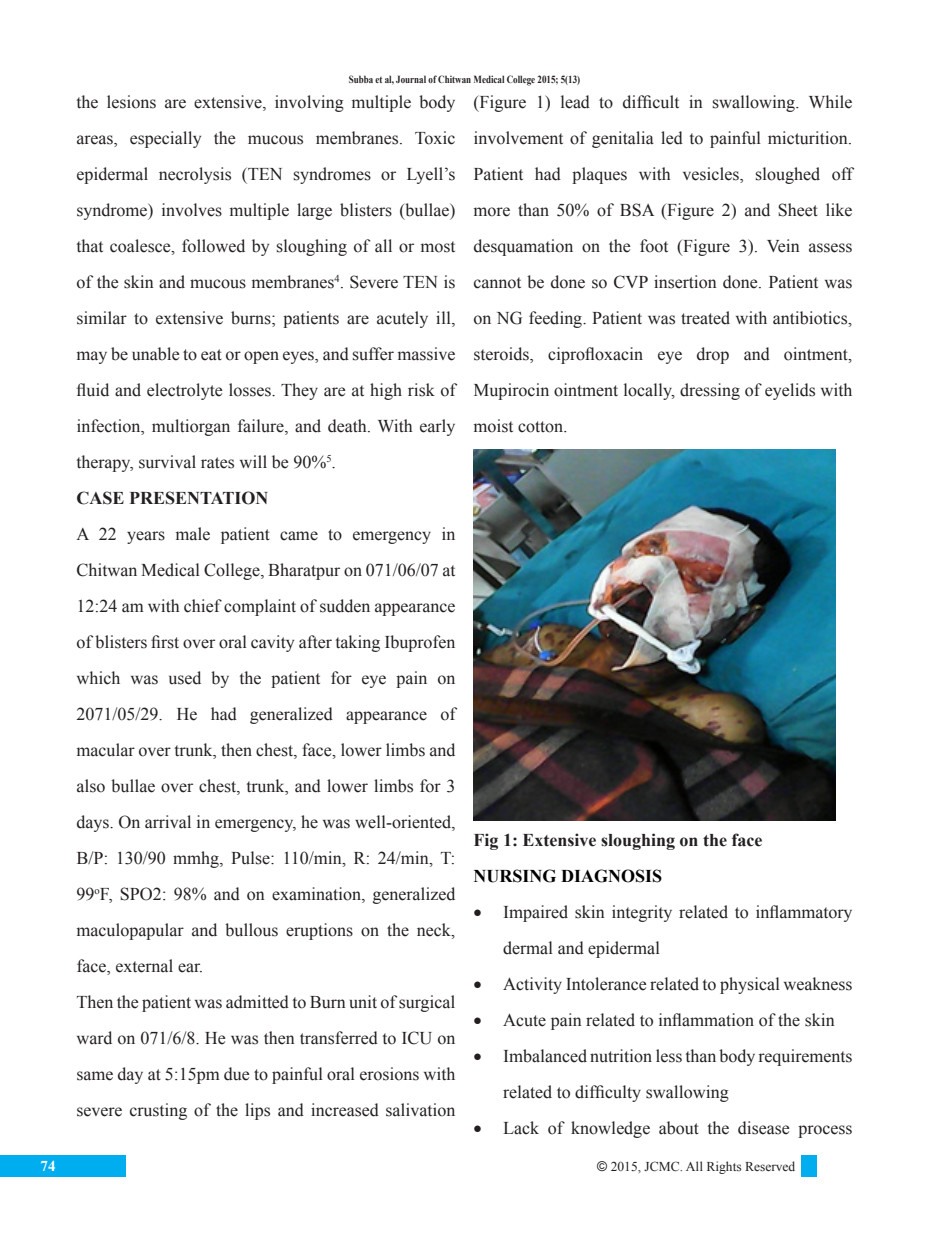
<style>
.page{position:relative;width:929px;height:1253px;background:#fff}
.page>*{position:absolute;margin:0;border:0;box-sizing:border-box;transform-origin:0 0}
.Normal__Web{font:18px/36px "Times New Roman";color:#231f20;text-align:justify}
.t1{font:700 18px "Times New Roman";color:#231f20}
.t2{font:700 18px "Times New Roman";color:#000}
.t3{font:700 15px "Times New Roman";color:#fff}
.t4{font:13.5px "Times New Roman";color:#231f20}
.t5{font:700 10.8px "Times New Roman";color:#231f20;scale:.83 1}
.s1{font-family:"Arial"}
</style>
<div class="page">
<div style="left:801px;top:1155px;width:15px;height:21px;background:#00aeef"></div>
<div style="left:0;top:1155px;width:126px;height:21px;background:#00aeef"></div>
<img style="left:473px;top:450px;width:362px;height:370px">
<p class="t5" style="left:349px;top:72px;width:280px">Subba et al, Journal of Chitwan Medical College 2015; 5(13)</p>
<p class="Normal__Web" style="left:77px;top:83px;width:380px">the lesions are extensive, involving multiple body areas, especially the mucous membranes. Toxic epidermal necrolysis (TEN syndromes or Lyell’s syndrome) involves multiple large blisters (bullae) that coalesce, followed by sloughing of all or most of the skin and mucous membranes<sup>4</sup>. Severe TEN is similar to extensive burns; patients are acutely ill, may be unable to eat or open eyes, and suffer massive fluid and electrolyte losses. They are at high risk of infection, multiorgan failure, and death. With early therapy, survival rates will be 90%<sup>5</sup>.</p>
<p class="t1" style="left:77px;top:485px;width:193px">CASE PRESENTATION</p>
<p class="Normal__Web" style="left:77px;top:515px;width:380px">A 22 years male patient came to emergency in Chitwan Medical College, Bharatpur on 071/06/07 at 12:24 am with chief complaint of sudden appearance of blisters first over oral cavity after taking Ibuprofen which was used by the patient for eye pain on 2071/05/29. He had generalized appearance of macular over trunk, then chest, face, lower limbs and also bullae over chest, trunk, and lower limbs for 3 days. On arrival in emergency, he was well-oriented, B/P: 130/90 mmhg, Pulse: 110/min, R: 24/min, T:<br>99<sup>o</sup>F, SPO2: 98% and on examination, generalized maculopapular and bullous eruptions on the neck, face, external ear.</p>
<p class="Normal__Web" style="left:77px;top:983px;width:380px">Then the patient was admitted to Burn unit of surgical ward on 071/6/8. He was then transferred to ICU on same day at 5:15pm due to painful oral erosions with severe crusting of the lips and increased salivation</p>
<p class="Normal__Web" style="left:473px;top:83px;width:380px">(Figure 1) lead to difficult in swallowing. While involvement of genitalia led to painful micturition.<br>Patient had plaques with vesicles, sloughed off more than 50% of BSA (Figure 2) and Sheet like desquamation on the foot (Figure 3). Vein assess cannot be done so CVP insertion done. Patient was on NG feeding. Patient was treated with antibiotics, steroids, ciprofloxacin eye drop and ointment, Mupirocin ointment locally, dressing of eyelids with moist cotton.</p>
<p class="t1" style="left:473px;top:827px;width:291px">Fig 1: Extensive sloughing on the face</p>
<p class="t2" style="left:473px;top:863px;width:190px">NURSING DIAGNOSIS</p>
<p class="Normal__Web" style="left:503px;top:893px;width:351px;text-indent:-30px">• Impaired skin integrity related to inflammatory dermal and epidermal</p>
<p class="Normal__Web" style="left:473px;top:965px;width:380px">• Activity Intolerance related to physical weakness</p>
<p class="Normal__Web" style="left:473px;top:1001px;width:363px">• Acute pain related to inflammation of the skin</p>
<p class="Normal__Web" style="left:503px;top:1037px;width:351px;text-indent:-30px">• Imbalanced nutrition less than body requirements related to difficulty swallowing</p>
<p class="Normal__Web" style="left:473px;top:1109px;width:380px">• Lack of knowledge about the disease process</p>
<p class="t3" style="left:41px;top:1155px;width:16px">74</p>
<p class="t4" style="left:597px;top:1157px;width:200px"><span class="s1">©</span> 2015, JCMC. All Rights Reserved</p>
</div>
